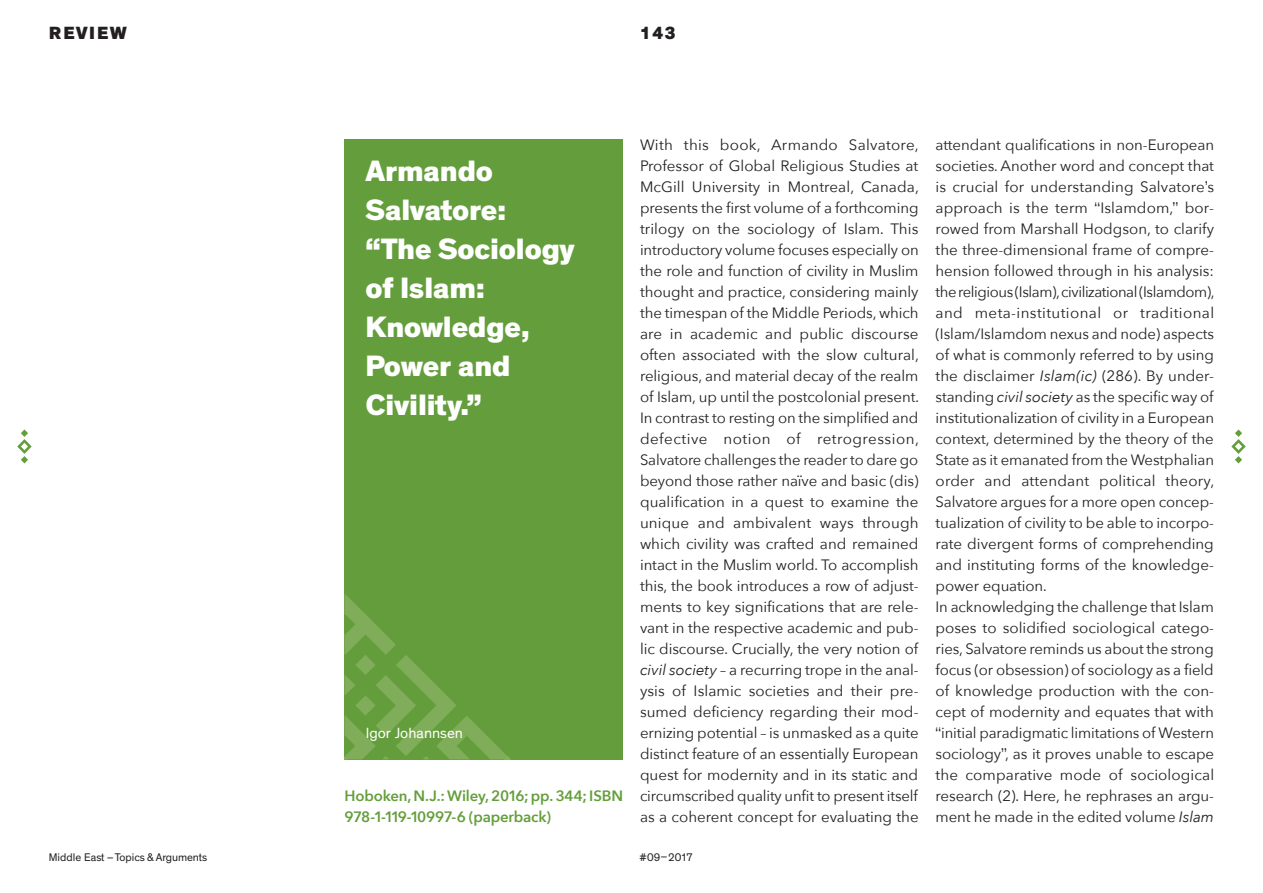
<style>
.page{position:relative;width:1263px;height:893px;background:#fff}
.page>*{position:absolute;margin:0;border:0;box-sizing:border-box;transform-origin:0 0}
.t1{font:800 30px/39px "Theinhardt";letter-spacing:-.005em;color:#fff}
.t2{font:900 18px "Theinhardt";letter-spacing:.115em;color:#231f20}
.t3{font:800 18px "Theinhardt";color:#231f20}
.t4{font:15px/21px "Avenir Next LT Pro";letter-spacing:-.005em;color:#231f20;text-align:justify}
.t5{font:600 15px/21px "Avenir Next LT Pro";letter-spacing:-.015em;color:#649e3c}
.t6{font:15px "Theinhardt";color:#fff}
.t7{font:11.25px "Theinhardt";letter-spacing:-.005em;color:#231f20}
.s1{font-style:italic}
</style>
<div class="page">
<div style="left:344px;top:139px;width:279px;height:620px;background:#649e3c"></div>
<svg style="left:344px;top:594px;width:166px;height:165px"></svg>
<svg style="left:17px;top:429px;width:15px;height:34px"></svg>
<svg style="left:1231px;top:429px;width:15px;height:34px"></svg>
<p class="t2" style="left:49px;top:21px;width:79px">REVIEW</p>
<p class="t3" style="left:640px;top:22px;width:37px">143</p>
<h1 class="t1" style="left:366px;top:152px;width:211px">Armando<br>Salvatore: “The Sociology of Islam:<br>Knowledge,<br>Power and<br>Civility.”</h1>
<p class="t6" style="left:366px;top:725px;width:99px">Igor Johannsen</p>
<p class="t5" style="left:344px;top:786px;width:280px">Hoboken, N.J.: Wiley, 2016; pp. 344; ISBN<br>978-1-119-10997-6 (paperback)</p>
<p class="t4" style="left:640px;top:135px;width:281px">With this book, Armando Salvatore, Professor of Global Religious Studies at McGill University in Montreal, Canada, presents the first volume of a forthcoming trilogy on the sociology of Islam. This introductory volume focuses especially on the role and function of civility in Muslim thought and practice, considering mainly the timespan of the Middle Periods, which are in academic and public discourse often associated with the slow cultural, religious, and material decay of the realm of Islam, up until the postcolonial present.<br>In contrast to resting on the simplified and defective notion of retrogression, Salvatore challenges the reader to dare go beyond those rather naïve and basic (dis) qualification in a quest to examine the unique and ambivalent ways through which civility was crafted and remained intact in the Muslim world. To accomplish this, the book introduces a row of adjust&shy;ments to key significations that are rele&shy;vant in the respective academic and pub&shy;lic discourse. Crucially, the very notion of <span class="s1">civil society</span> – a recurring trope in the anal&shy;ysis of Islamic societies and their pre&shy;sumed deficiency regarding their mod&shy;ernizing potential – is unmasked as a quite distinct feature of an essentially European quest for modernity and in its static and circumscribed quality unfit to present itself as a coherent concept for evaluating the</p>
<p class="t4" style="left:935px;top:135px;width:281px;text-align:left">attendant qualifications in non-European societies. Another word and concept that is crucial for understanding Salvatore’s approach is the term “Islamdom,” bor&shy;rowed from Marshall Hodgson, to clarify the three-dimensional frame of compre&shy;hension followed through in his analysis: the religious (Islam), civilizational (Islamdom), and meta-institutional or traditional (Islam/Islamdom nexus and node) aspects of what is commonly referred to by using the disclaimer <span class="s1">Islam(ic)</span> (286). By under&shy;standing <span class="s1">civil society</span> as the specific way of institutionalization of civility in a European context, determined by the theory of the State as it emanated from the Westphalian order and attendant political theory, Salvatore argues for a more open concep&shy;tualization of civility to be able to incorpo&shy;rate divergent forms of comprehending and instituting forms of the knowledge&shy;power equation.<br>In acknowledging the challenge that Islam poses to solidified sociological catego&shy;ries, Salvatore reminds us about the strong focus (or obsession) of sociology as a field of knowledge production with the con&shy;cept of modernity and equates that with “initial paradigmatic limitations of Western sociology”, as it proves unable to escape the comparative mode of sociological research (2). Here, he rephrases an argu&shy;ment he made in the edited volume <span class="s1">Islam</span></p>
<p class="t7" style="left:49px;top:851px;width:160px">Middle East – Topics &amp; Arguments</p>
<p class="t7" style="left:640px;top:851px;width:54px">#09–2017</p>
</div>
